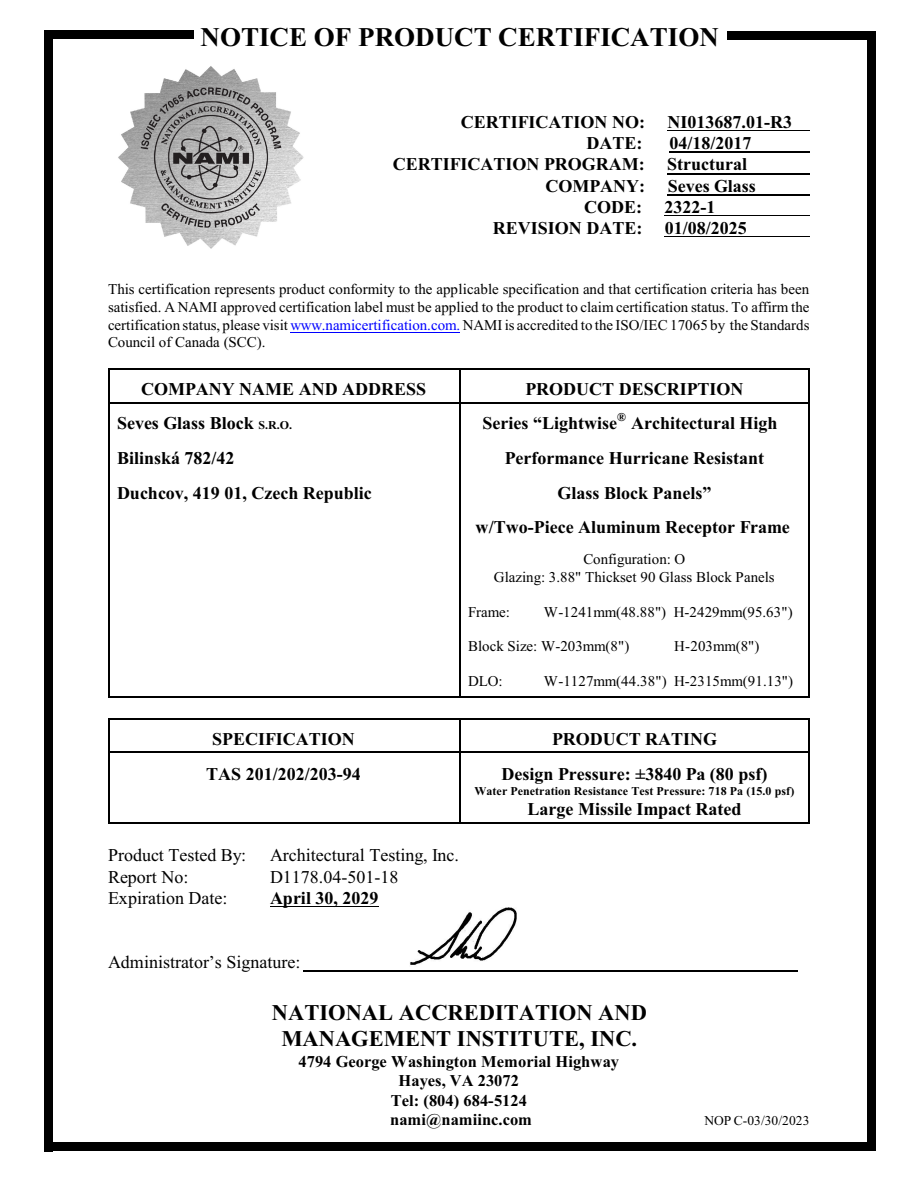
<style>
.page{position:relative;width:918px;height:1188px;background:#fff}
.page>*{position:absolute;margin:0;border:0;box-sizing:border-box;transform-origin:0 0}
.t1{font:700 27px "Times New Roman";color:#000}
.t2{font:700 22.5px/26.2px "Times New Roman";color:#000;text-align:center}
.t3{font:700 18px/34.5px "Times New Roman";color:#000;text-align:center}
.t4{font:18px "Times New Roman";color:#000}
.t5{font:700 16.5px/19.5px "Times New Roman";color:#000;text-align:center}
.t6{font:15px/17.7px "Times New Roman";color:#000;text-align:justify}
.t7{font:13.5px "Times New Roman";letter-spacing:.005em;color:#000}
.t8{font:700 12px "Times New Roman";letter-spacing:.005em;color:#000}
.s1{color:#00f}
.s2{font-size:12px}
</style>
<div class="page">
<hr style="left:108px;top:369px;width:351px;height:1px;background:#000">
<hr style="left:108px;top:370px;width:1px;height:33px;background:#000">
<hr style="left:108px;top:402px;width:351px;height:1px;background:#000">
<hr style="left:809px;top:369px;width:1px;height:34px;background:#000">
<hr style="left:459px;top:369px;width:351px;height:1px;background:#000">
<hr style="left:459px;top:370px;width:1px;height:33px;background:#000">
<hr style="left:459px;top:402px;width:349px;height:1px;background:#000">
<hr style="left:108px;top:403px;width:1px;height:35px;background:#000">
<hr style="left:809px;top:403px;width:1px;height:35px;background:#000">
<hr style="left:459px;top:403px;width:1px;height:35px;background:#000">
<hr style="left:108px;top:438px;width:1px;height:34px;background:#000">
<hr style="left:809px;top:438px;width:1px;height:34px;background:#000">
<hr style="left:459px;top:438px;width:1px;height:34px;background:#000">
<hr style="left:108px;top:472px;width:1px;height:35px;background:#000">
<hr style="left:809px;top:472px;width:1px;height:35px;background:#000">
<hr style="left:459px;top:472px;width:1px;height:35px;background:#000">
<hr style="left:108px;top:507px;width:1px;height:34px;background:#000">
<hr style="left:809px;top:507px;width:1px;height:34px;background:#000">
<hr style="left:459px;top:507px;width:1px;height:34px;background:#000">
<hr style="left:108px;top:542px;width:1px;height:52px;background:#000">
<hr style="left:809px;top:542px;width:1px;height:52px;background:#000">
<hr style="left:459px;top:542px;width:1px;height:52px;background:#000">
<hr style="left:108px;top:594px;width:1px;height:34px;background:#000">
<hr style="left:809px;top:594px;width:1px;height:34px;background:#000">
<hr style="left:459px;top:594px;width:1px;height:34px;background:#000">
<hr style="left:108px;top:628px;width:1px;height:35px;background:#000">
<hr style="left:809px;top:628px;width:1px;height:35px;background:#000">
<hr style="left:459px;top:628px;width:1px;height:35px;background:#000">
<hr style="left:108px;top:696px;width:351px;height:1px;background:#000">
<hr style="left:108px;top:663px;width:1px;height:33px;background:#000">
<hr style="left:809px;top:663px;width:1px;height:34px;background:#000">
<hr style="left:459px;top:696px;width:351px;height:1px;background:#000">
<hr style="left:459px;top:663px;width:1px;height:33px;background:#000">
<hr style="left:108px;top:719px;width:351px;height:1px;background:#000">
<hr style="left:108px;top:720px;width:1px;height:33px;background:#000">
<hr style="left:108px;top:752px;width:351px;height:1px;background:#000">
<hr style="left:809px;top:719px;width:1px;height:34px;background:#000">
<hr style="left:459px;top:719px;width:351px;height:1px;background:#000">
<hr style="left:459px;top:720px;width:1px;height:33px;background:#000">
<hr style="left:459px;top:752px;width:349px;height:1px;background:#000">
<hr style="left:108px;top:822px;width:351px;height:1px;background:#000">
<hr style="left:108px;top:753px;width:1px;height:69px;background:#000">
<hr style="left:809px;top:753px;width:1px;height:70px;background:#000">
<hr style="left:459px;top:822px;width:351px;height:1px;background:#000">
<hr style="left:459px;top:753px;width:1px;height:69px;background:#000">
<img style="left:118px;top:66px;width:186px;height:183px">
<hr style="left:668px;top:130px;width:142px;height:1px;background:#000">
<hr style="left:669px;top:152px;width:141px;height:1px;background:#000">
<hr style="left:667px;top:173px;width:143px;height:1px;background:#000">
<hr style="left:668px;top:194px;width:142px;height:1px;background:#000">
<hr style="left:665px;top:215px;width:145px;height:1px;background:#000">
<hr style="left:665px;top:236px;width:145px;height:1px;background:#000">
<hr style="left:291px;top:332px;width:169px;height:1px;background:#00f">
<hr style="left:270px;top:907px;width:109px;height:1px;background:#000">
<div style="left:867px;top:32px;width:8px;height:1119px;background:#000"></div>
<div style="left:728px;top:32px;width:147px;height:8px;background:#000"></div>
<div style="left:44px;top:31px;width:9px;height:1120px;background:#000"></div>
<div style="left:44px;top:30px;width:150px;height:9px;background:#000"></div>
<hr style="left:303px;top:970px;width:495px;height:2px;background:#000">
<div style="left:44px;top:1142px;width:831px;height:9px;background:#000"></div>
<img style="left:410px;top:908px;width:107px;height:57px">
<h1 class="t1" style="left:201px;top:28px;width:520px">NOTICE OF PRODUCT CERTIFICATION</h1>
<p class="t3" style="left:461px;top:106px;width:186px">CERTIFICATION NO:</p>
<p class="t3" style="left:668px;top:106px;width:126px">NI013687.01-R3</p>
<p class="t3" style="left:586px;top:128px;width:57px">DATE:</p>
<p class="t3" style="left:669px;top:128px;width:84px">04/18/2017</p>
<p class="t3" style="left:393px;top:149px;width:254px">CERTIFICATION PROGRAM:</p>
<p class="t3" style="left:667px;top:149px;width:81px">Structural</p>
<p class="t3" style="left:546px;top:170px;width:101px">COMPANY:</p>
<p class="t3" style="left:668px;top:170px;width:90px">Seves Glass</p>
<p class="t3" style="left:584px;top:191px;width:59px">CODE:</p>
<p class="t3" style="left:665px;top:191px;width:52px">2322-1</p>
<p class="t3" style="left:493px;top:213px;width:151px">REVISION DATE:</p>
<p class="t3" style="left:665px;top:213px;width:84px">01/08/2025</p>
<p class="t6" style="left:108px;top:282px;width:703px">This certification represents product conformity to the applicable specification and that certification criteria has been satisfied. A NAMI approved certification label must be applied to the product to claim certification status. To affirm the certification status, please visit <span class="s1">www.namicertification.com.</span> NAMI is accredited to the ISO/IEC 17065 by the Standards Council of Canada (SCC).</p>
<p class="t3" style="left:141px;top:374px;width:287px">COMPANY NAME AND ADDRESS</p>
<p class="t3" style="left:525px;top:374px;width:220px">PRODUCT DESCRIPTION</p>
<p class="t3" style="left:117px;top:408px;width:177px">Seves Glass Block <span class="s2">S.R.O.</span></p>
<p class="t3" style="left:483px;top:408px;width:296px">Series “Lightwise<sup>®</sup> Architectural High</p>
<p class="t3" style="left:117px;top:443px;width:119px">Bilinská 782/42</p>
<p class="t3" style="left:505px;top:443px;width:261px">Performance Hurricane Resistant</p>
<p class="t3" style="left:117px;top:477px;width:256px">Duchcov, 419 01, Czech Republic</p>
<p class="t3" style="left:476px;top:477px;width:316px">Glass Block Panels”<br>w/Two-Piece Aluminum Receptor Frame</p>
<p class="t6" style="left:494px;top:552px;width:282px;text-align:center">Configuration: O<br>Glazing: 3.88" Thickset 90 Glass Block Panels</p>
<p class="t6" style="left:468px;top:604px;width:44px">Frame:</p>
<p class="t6" style="left:544px;top:604px;width:251px">W-1241mm(48.88") H-2429mm(95.63")</p>
<p class="t6" style="left:468px;top:639px;width:163px">Block Size: W-203mm(8")</p>
<p class="t6" style="left:674px;top:639px;width:87px">H-203mm(8")</p>
<p class="t6" style="left:468px;top:674px;width:36px">DLO:</p>
<p class="t6" style="left:544px;top:674px;width:251px">W-1127mm(44.38") H-2315mm(91.13")</p>
<p class="t3" style="left:212px;top:724px;width:144px">SPECIFICATION</p>
<p class="t3" style="left:552px;top:724px;width:167px">PRODUCT RATING</p>
<p class="t3" style="left:206px;top:758px;width:156px">TAS 201/202/203-94</p>
<p class="t3" style="left:502px;top:758px;width:267px">Design Pressure: ±3840 Pa (80 psf)</p>
<p class="t8" style="left:475px;top:787px;width:321px">Water Penetration Resistance Test Pressure: 718 Pa (15.0 psf)</p>
<p class="t3" style="left:528px;top:794px;width:216px">Large Missile Impact Rated</p>
<p class="t4" style="left:108px;top:849px;width:140px">Product Tested By:</p>
<p class="t4" style="left:270px;top:849px;width:191px">Architectural Testing, Inc.</p>
<p class="t4" style="left:108px;top:870px;width:82px">Report No:</p>
<p class="t4" style="left:270px;top:870px;width:130px">D1178.04-501-18</p>
<p class="t4" style="left:108px;top:892px;width:121px">Expiration Date:</p>
<p class="t3" style="left:270px;top:883px;width:110px">April 30, 2029</p>
<p class="t4" style="left:108px;top:956px;width:194px">Administrator’s Signature:</p>
<h2 class="t2" style="left:272px;top:1002px;width:376px">NATIONAL ACCREDITATION AND<br>MANAGEMENT INSTITUTE, INC.</h2>
<p class="t5" style="left:299px;top:1053px;width:322px">4794 George Washington Memorial Highway<br>Hayes, VA 23072<br>Tel: (804) 684-5124<br>nami@namiinc.com</p>
<p class="t7" style="left:704px;top:1116px;width:107px">NOP C-03/30/2023</p>
</div>
